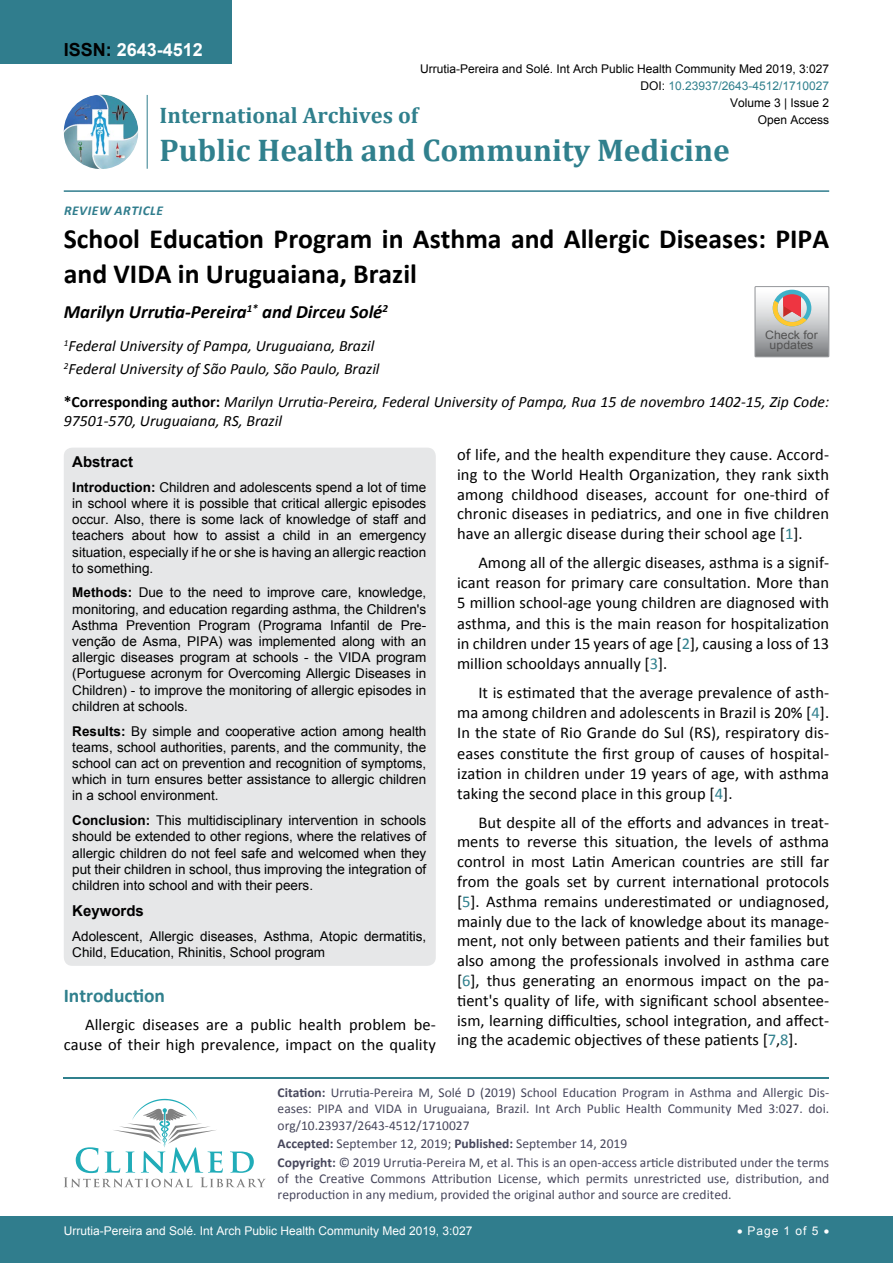
<style>
.page{position:relative;width:893px;height:1263px;background:#fff}
.page>*{position:absolute;margin:0;border:0;box-sizing:border-box;transform-origin:0 0}
.t1{font:700 31.5px "Cambria";color:#30808d}
.t2{font:700 27.75px/34.5px "Calibri";color:#000}
.t3{font:700 22.5px "Cambria";color:#30808d}
.t4{font:700 19.5px "Calibri";color:#30808d}
.t5{font:italic 700 18.75px "Calibri";color:#000}
.t6{font:700 18px "Arial";color:#fff}
.t7{font:16.5px/19.8px "Calibri";letter-spacing:.005em;color:#000;text-align:justify}
.t8{font:italic 15.75px/23.1px "Calibri";color:#000}
.t9{font:700 15px "Arial";color:#000}
.t10{font:13.5px/16.2px "Arial";color:#000;text-align:justify}
.t11{font:13.5px/16.2px "Calibri";color:#47475c}
.t12{font:italic 700 13.5px "Calibri";letter-spacing:.04em;color:#307d8d}
.t13{font:12px "Arial";color:#000}
.t14{font:12px "Arial";color:#fff}
.t15{font:12px "Arial";color:#30808d}
.t16{font:11.7px/10.1px "Arial";color:#535353;text-align:center;scale:1.06 1}
.s1{color:#000}
.s2{font-weight:700;font-style:normal}
.s3{color:#30808d}
.s4{font-weight:700}
</style>
<div class="page">
<div style="left:0;top:0;width:231px;height:64px;background:#307d8d"></div>
<img style="left:64px;top:95px;width:74px;height:74px;border-radius:37px">
<hr style="left:147px;top:95px;width:1px;height:74px;background:#307d8d">
<hr style="left:64px;top:190px;width:765px;height:2px;background:#307d8d">
<div style="left:0;top:1217px;width:893px;height:46px;background:#307d8d"></div>
<hr style="left:64px;top:1077px;width:765px;height:1px;background:#30808d">
<svg style="left:64px;top:1099px;width:202px;height:88px"></svg>
<svg style="left:755px;top:287px;width:74px;height:70px;background:#bdb6b3"></svg>
<div style="left:64px;top:448px;width:372px;height:518px;background:#e6e7e8;border-radius:9px"></div>
<p class="t6" style="left:64px;top:38px;width:141px"><span class="s1">ISSN:</span> 2643-4512</p>
<p class="t13" style="left:420px;top:60px;width:410px">Urrutia-Pereira and Solé. Int Arch Public Health Community Med 2019, 3:027</p>
<p class="t13" style="left:730px;top:95px;width:101px">Volume 3 | Issue 2</p>
<p class="t15" style="left:640px;top:78px;width:190px"><span class="s1">DOI:</span> 10.23937/2643-4512/1710027</p>
<p class="t13" style="left:758px;top:112px;width:73px">Open Access</p>
<h3 class="t3" style="left:160px;top:100px;width:260px">International Archives of</h3>
<h1 class="t1" style="left:160px;top:128px;width:572px">Public Health and Community Medicine</h1>
<p class="t12" style="left:64px;top:202px;width:101px">Review Article</p>
<h2 class="t2" style="left:64px;top:222px;width:767px">School Education Program in Asthma and Allergic Diseases: PIPA and VIDA in Uruguaiana, Brazil</h2>
<p class="t5" style="left:64px;top:300px;width:326px">Marilyn Urrutia-Pereira<sup>1*</sup> and Dirceu Solé<sup>2</sup></p>
<p class="t16" style="left:765px;top:330px;width:51px">Check for updates</p>
<p class="t8" style="left:64px;top:334px;width:317px"><sup>1</sup>Federal University of Pampa, Uruguaiana, Brazil<br><sup>2</sup>Federal University of São Paulo, São Paulo, Brazil</p>
<p class="t8" style="left:64px;top:392px;width:767px;line-height:18.9px"><span class="s2">*Corresponding author:</span> Marilyn Urrutia-Pereira, Federal University of Pampa, Rua 15 de novembro 1402-15, Zip Code:<br>97501-570, Uruguaiana, RS, Brazil</p>
<p class="t7" style="left:457px;top:445px;width:373px">of life, and the health expenditure they cause. Accord&shy;ing to the World Health Organization, they rank sixth among childhood diseases, account for one-third of chronic diseases in pediatrics, and one in five children have an allergic disease during their school age [<span class="s3">1</span>].</p>
<p class="t7" style="left:457px;top:552px;width:374px;line-height:20.2px;text-indent:21px">Among all of the allergic diseases, asthma is a signif&shy;icant reason for primary care consultation. More than 5 million school-age young children are diagnosed with asthma, and this is the main reason for hospitalization in children under 15 years of age [<span class="s3">2</span>], causing a loss of 13 million schooldays annually [<span class="s3">3</span>].</p>
<p class="t7" style="left:457px;top:682px;width:374px;line-height:20.2px;text-indent:21px">It is estimated that the average prevalence of asth&shy;ma among children and adolescents in Brazil is 20% [<span class="s3">4</span>].<br>In the state of Rio Grande do Sul (RS), respiratory dis&shy;eases constitute the first group of causes of hospital&shy;ization in children under 19 years of age, with asthma taking the second place in this group [<span class="s3">4</span>].</p>
<p class="t7" style="left:457px;top:812px;width:374px;text-indent:21px">But despite all of the efforts and advances in treat&shy;ments to reverse this situation, the levels of asthma control in most Latin American countries are still far from the goals set by current international protocols [<span class="s3">5</span>]. Asthma remains underestimated or undiagnosed, mainly due to the lack of knowledge about its manage&shy;ment, not only between patients and their families but also among the professionals involved in asthma care [<span class="s3">6</span>], thus generating an enormous impact on the pa&shy;tient's quality of life, with significant school absentee&shy;ism, learning difficulties, school integration, and affect&shy;ing the academic objectives of these patients [<span class="s3">7</span>,<span class="s3">8</span>].</p>
<p class="t9" style="left:72px;top:452px;width:62px">Abstract</p>
<p class="t10" style="left:72px;top:479px;width:355px"><span class="s4">Introduction:</span> Children and adolescents spend a lot of time in school where it is possible that critical allergic episodes occur. Also, there is some lack of knowledge of staff and teachers about how to assist a child in an emergency situation, especially if he or she is having an allergic reaction to something.</p>
<p class="t10" style="left:72px;top:585px;width:355px"><span class="s4">Methods:</span> Due to the need to improve care, knowledge, monitoring, and education regarding asthma, the Children's Asthma Prevention Program (Programa Infantil de Pre&shy;venção de Asma, PIPA) was implemented along with an allergic diseases program at schools - the VIDA program (Portuguese acronym for Overcoming Allergic Diseases in Children) - to improve the monitoring of allergic episodes in children at schools.</p>
<p class="t10" style="left:72px;top:723px;width:356px"><span class="s4">Results:</span> By simple and cooperative action among health teams, school authorities, parents, and the community, the school can act on prevention and recognition of symptoms, which in turn ensures better assistance to allergic children in a school environment.</p>
<p class="t10" style="left:72px;top:812px;width:355px"><span class="s4">Conclusion:</span> This multidisciplinary intervention in schools should be extended to other regions, where the relatives of allergic children do not feel safe and welcomed when they put their children in school, thus improving the integration of children into school and with their peers.</p>
<p class="t9" style="left:72px;top:901px;width:73px">Keywords</p>
<p class="t10" style="left:72px;top:928px;width:355px">Adolescent, Allergic diseases, Asthma, Atopic dermatitis,<br>Child, Education, Rhinitis, School program</p>
<p class="t4" style="left:64px;top:983px;width:103px">Introduction</p>
<p class="t7" style="left:64px;top:1015px;width:373px;text-align:right">Allergic diseases are a public health problem be&shy;cause of their high prevalence, impact on the quality</p>
<p class="t11" style="left:278px;top:1084px;width:553px;text-align:justify"><span class="s4">Citation:</span> Urrutia-Pereira M, Solé D (2019) School Education Program in Asthma and Allergic Dis&shy;eases: PIPA and VIDA in Uruguaiana, Brazil. Int Arch Public Health Community Med 3:027. doi. org/10.23937/2643-4512/1710027</p>
<p class="t11" style="left:278px;top:1134px;width:553px;line-height:18.6px"><span class="s4">Accepted:</span> September 12, 2019; <span class="s4">Published:</span> September 14, 2019<br><span class="s4">Copyright:</span> © 2019 Urrutia-Pereira M, et al. This is an open-access article distributed under the terms</p>
<p class="t11" style="left:278px;top:1170px;width:553px">of the Creative Commons Attribution License, which permits unrestricted use, distribution, and reproduction in any medium, provided the original author and source are credited.</p>
<p class="t14" style="left:64px;top:1223px;width:410px">Urrutia-Pereira and Solé. Int Arch Public Health Community Med 2019, 3:027</p>
<p class="t14" style="left:737px;top:1223px;width:94px">• Page 1 of 5 •</p>
</div>
